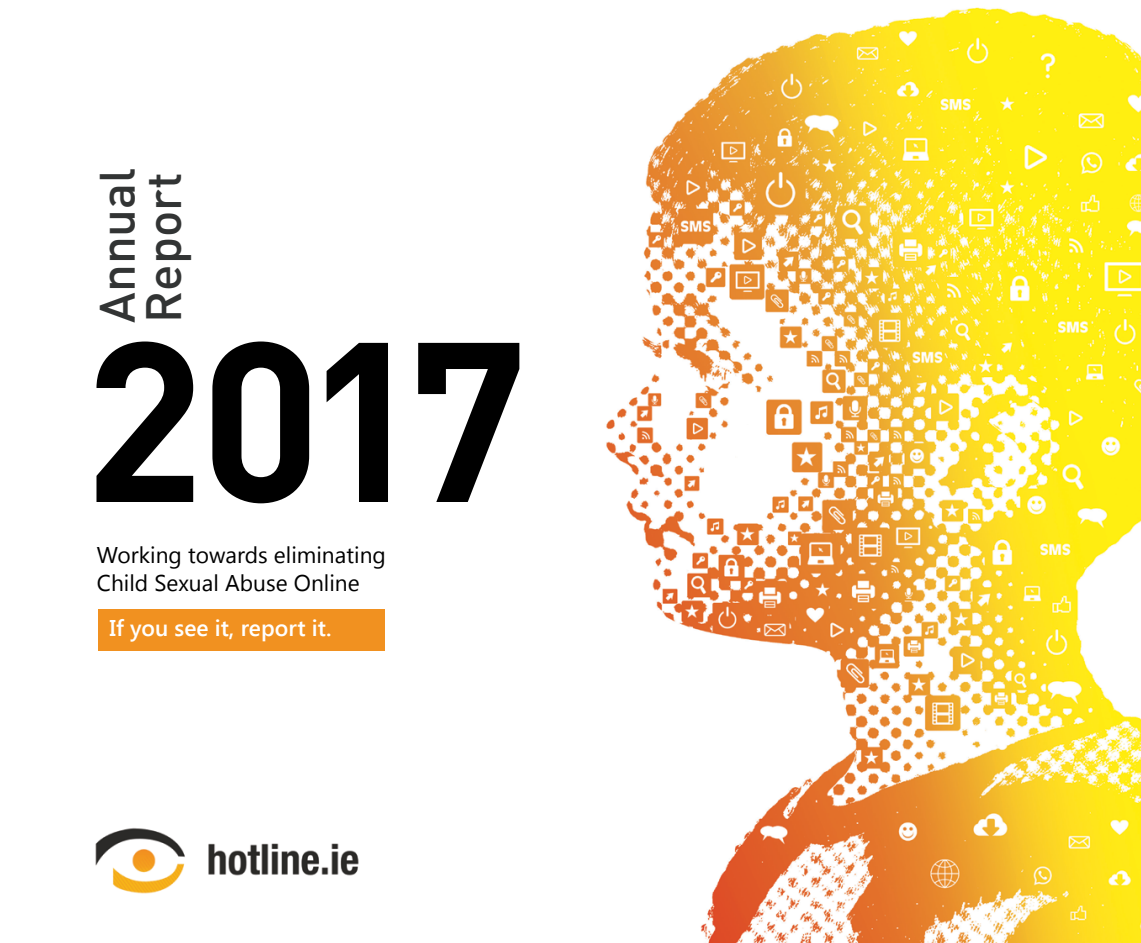
<style>
.page{position:relative;width:1141px;height:943px;background:#fff}
.page>*{position:absolute;margin:0;border:0;box-sizing:border-box;transform-origin:0 0}
.t1{font:700 223.47px "DIN";color:#000}
.t2{font:500 49px/46.2px "DIN";color:#323434}
.t3{font:22.75px/28.3px "Segoe UI";color:#000}
.t4{font:600 22.75px "Segoe UI";color:#fff}
</style>
<div class="page">
<div style="left:98px;top:609px;width:287px;height:41px;background:#f19120"></div>
<img style="left:606px;top:7px;width:535px;height:936px">
<img style="left:95px;top:828px;width:264px;height:66px">
<h2 class="t2" style="left:92px;top:323px;width:157px;rotate:-90deg">Annual<br>Report</h2>
<h1 class="t1" style="left:83px;top:275px;width:447px">2017</h1>
<p class="t3" style="left:97px;top:539px;width:290px">Working towards eliminating<br>Child Sexual Abuse Online</p>
<p class="t4" style="left:109px;top:612px;width:224px">If you see it, report it.</p>
</div>
